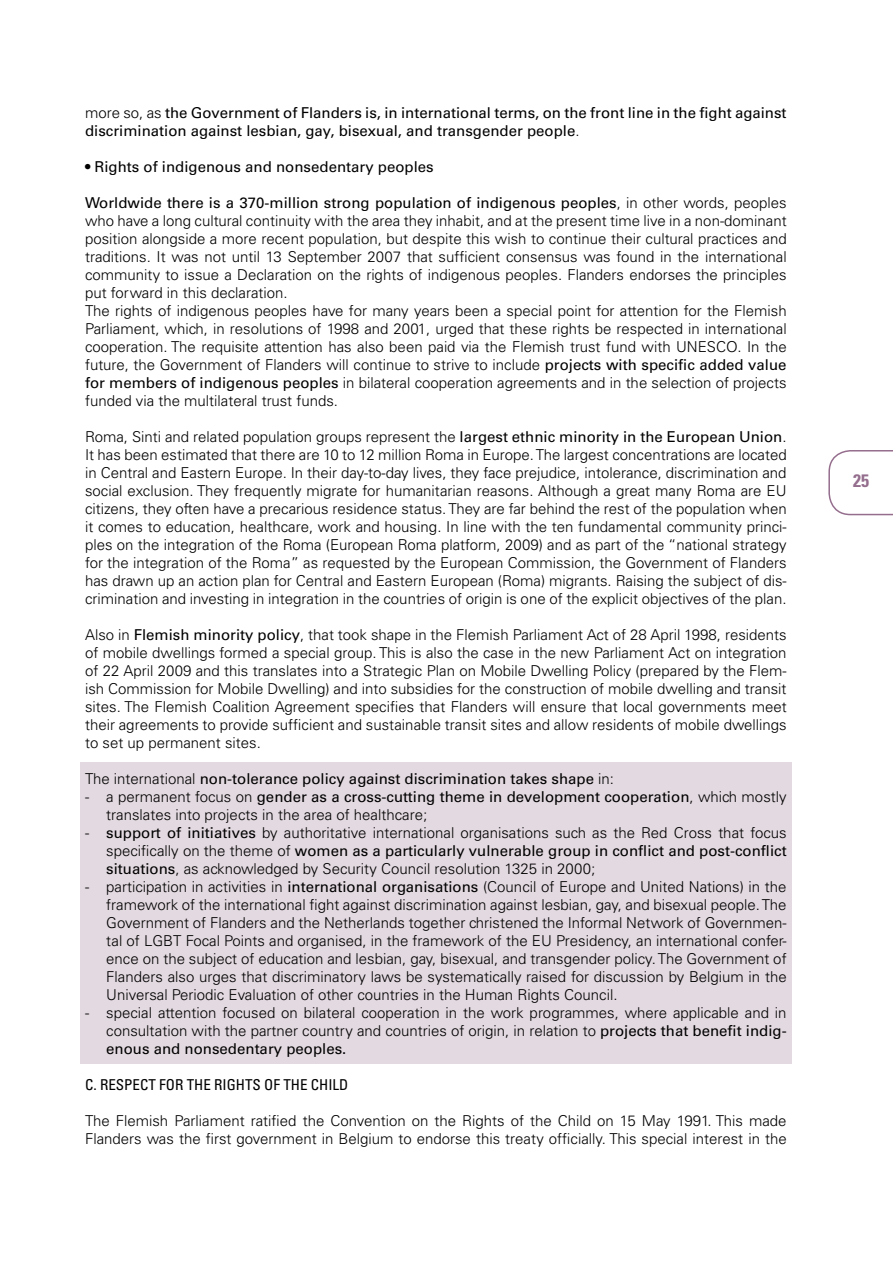
<style>
.page{position:relative;width:893px;height:1263px;background:#fff}
.page>*{position:absolute;margin:0;border:0;box-sizing:border-box;transform-origin:0 0}
.t1{font:700 condensed 18px "Univers LT";color:#956e8e}
.t2{font:300 15px/18px "Univers CE";color:#000;text-align:justify}
.t3{font:500 15px/18px "Univers CE";color:#000}
.t4{font:condensed 15px "Univers LT";color:#000}
.s1{font-weight:300}
.s2{font-weight:500}
</style>
<div class="page">
<svg style="left:828px;top:450px;width:65px;height:66px"></svg>
<div style="left:80px;top:762px;width:711px;height:302px;background:#e3d9e0"></div>
<p class="t3" style="left:85px;top:104px;width:703px"><span class="s1">more so, as</span> the Government of Flanders is, in international terms, on the front line in the fight against discrimination against lesbian, gay, bisexual, and transgender people<span class="s1">.</span></p>
<p class="t3" style="left:85px;top:158px;width:350px">• Rights of indigenous and nonsedentary peoples</p>
<p class="t2" style="left:85px;top:194px;width:703px;text-align:left"><span class="s2">Worldwide there is a 370-million strong population of indigenous peoples</span>, in other words, peoples who have a long cultural continuity with the area they inhabit, and at the present time live in a non-dominant position alongside a more recent population, but despite this wish to continue their cultural practices and traditions. It was not until 13 September 2007 that sufficient consensus was found in the international community to issue a Declaration on the rights of indigenous peoples. Flanders endorses the principles put forward in this declaration.<br>The rights of indigenous peoples have for many years been a special point for attention for the Flemish Parliament, which, in resolutions of 1998 and 2001, urged that these rights be respected in international cooperation. The requisite attention has also been paid via the Flemish trust fund with UNESCO. In the future, the Government of Flanders will continue to strive to include <span class="s2">projects with specific added value for members of indigenous peoples</span> in bilateral cooperation agreements and in the selection of projects funded via the multilateral trust funds.</p>
<p class="t2" style="left:85px;top:428px;width:703px">Roma, Sinti and related population groups represent the <span class="s2">largest ethnic minority in the European Union</span>.<br>It has been estimated that there are 10 to 12 million Roma in Europe. The largest concentrations are located in Central and Eastern Europe. In their day-to-day lives, they face prejudice, intolerance, discrimination and social exclusion. They frequently migrate for humanitarian reasons. Although a great many Roma are EU citizens, they often have a precarious residence status. They are far behind the rest of the population when it comes to education, healthcare, work and housing. In line with the ten fundamental community princi&shy;ples on the integration of the Roma (European Roma platform, 2009) and as part of the “national strategy for the integration of the Roma” as requested by the European Commission, the Government of Flanders has drawn up an action plan for Central and Eastern European (Roma) migrants. Raising the subject of dis&shy;crimination and investing in integration in the countries of origin is one of the explicit objectives of the plan.</p>
<p class="t2" style="left:85px;top:626px;width:703px">Also in <span class="s2">Flemish minority policy</span>, that took shape in the Flemish Parliament Act of 28 April 1998, residents of mobile dwellings formed a special group. This is also the case in the new Parliament Act on integration of 22 April 2009 and this translates into a Strategic Plan on Mobile Dwelling Policy (prepared by the Flem&shy;ish Commission for Mobile Dwelling) and into subsidies for the construction of mobile dwelling and transit sites. The Flemish Coalition Agreement specifies that Flanders will ensure that local governments meet their agreements to provide sufficient and sustainable transit sites and allow residents of mobile dwellings to set up permanent sites.</p>
<p class="t3" style="left:85px;top:770px;width:530px"><span class="s1">The international</span> non-tolerance policy against discrimination takes shape <span class="s1">in:</span></p>
<p class="t2" style="left:106px;top:788px;width:682px;text-indent:-21px">- a permanent focus on <span class="s2">gender as a cross-cutting theme in development cooperation</span>, which mostly translates into projects in the area of healthcare;</p>
<p class="t2" style="left:106px;top:824px;width:682px;text-indent:-21px">- <span class="s2">support of initiatives</span> by authoritative international organisations such as the Red Cross that focus specifically on the theme of <span class="s2">women as a particularly vulnerable group in conflict and post-conflict situations</span>, as acknowledged by Security Council resolution 1325 in 2000;</p>
<p class="t2" style="left:106px;top:878px;width:682px;text-indent:-21px">- participation in activities in <span class="s2">international organisations</span> (Council of Europe and United Nations) in the framework of the international fight against discrimination against lesbian, gay, and bisexual people. The Government of Flanders and the Netherlands together christened the Informal Network of Governmen&shy;tal of LGBT Focal Points and organised, in the framework of the EU Presidency, an international confer&shy;ence on the subject of education and lesbian, gay, bisexual, and transgender policy. The Government of Flanders also urges that discriminatory laws be systematically raised for discussion by Belgium in the Universal Periodic Evaluation of other countries in the Human Rights Council.</p>
<p class="t2" style="left:106px;top:1004px;width:682px;text-indent:-21px">- special attention focused on bilateral cooperation in the work programmes, where applicable and in consultation with the partner country and countries of origin, in relation to <span class="s2">projects that benefit indig&shy;enous and nonsedentary peoples.</span></p>
<p class="t4" style="left:85px;top:1075px;width:265px">C. RESPECT FOR THE RIGHTS OF THE CHILD</p>
<p class="t2" style="left:85px;top:1112px;width:703px">The Flemish Parliament ratified the Convention on the Rights of the Child on 15 May 1991. This made<br>Flanders was the first government in Belgium to endorse this treaty officially. This special interest in the</p>
<p class="t1" style="left:853px;top:470px;width:17px">25</p>
</div>
